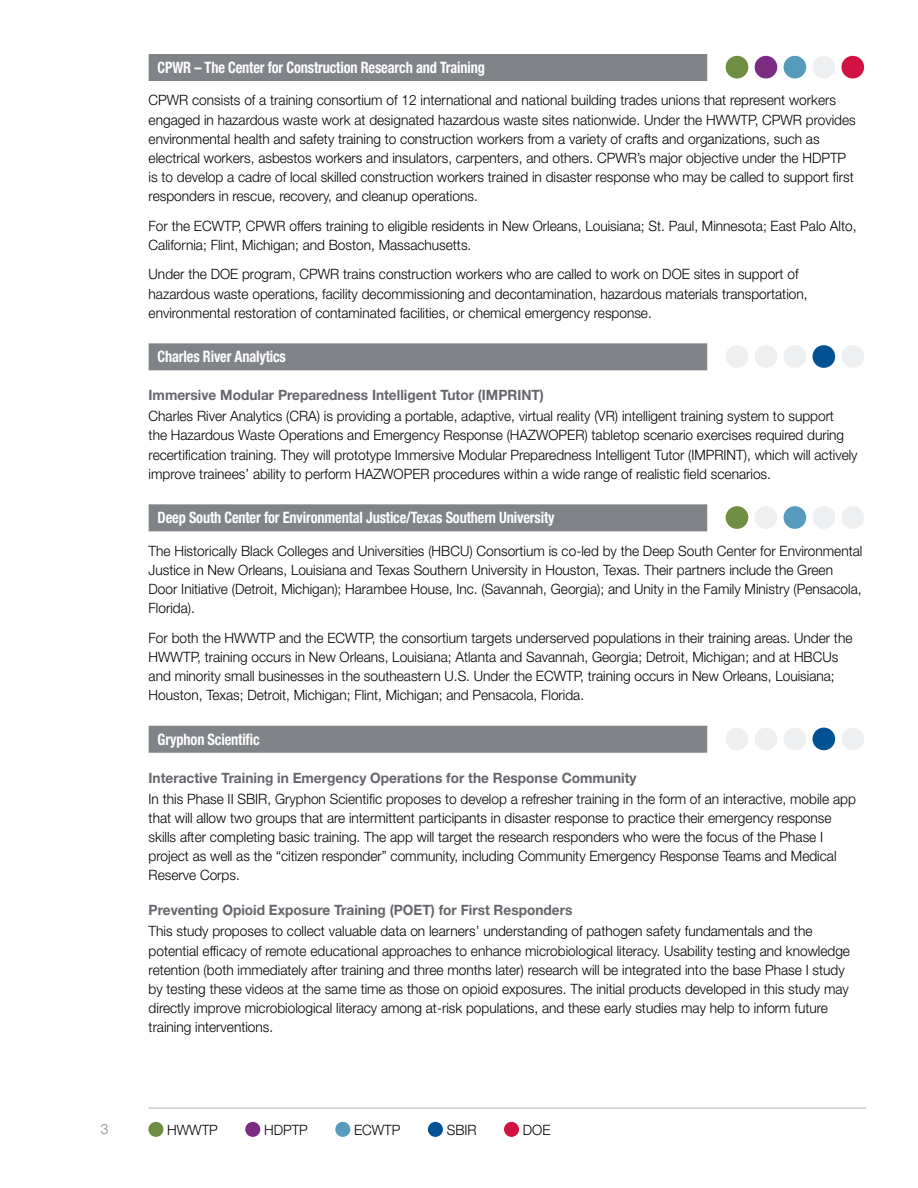
<style>
.page{position:relative;width:918px;height:1188px;background:#fff}
.page>*{position:absolute;margin:0;border:0;box-sizing:border-box;transform-origin:0 0}
.Activities_and_Progr{font:700 condensed 15.75px "Helvetica Neue LT Std";letter-spacing:-.01em;color:#fff;scale:.91 1}
.t1{font:300 14.25px/19px "Helvetica Neue LT Std";color:#000;scale:.96 1}
.SBIR_Subheads{font:700 14.25px "Helvetica Neue LT Std";color:#65666b;scale:.96 1}
.t2{font:300 14.25px "Helvetica Neue LT Std";color:#808387;scale:.96 1}
.s1{font-weight:700;color:#65666b}
</style>
<div class="page">
<div style="left:148px;top:1122px;width:15px;height:15px;background:#6e8e42;border-radius:50%"></div>
<div style="left:245px;top:1122px;width:15px;height:15px;background:#7c2b83;border-radius:50%"></div>
<div style="left:335px;top:1122px;width:15px;height:15px;background:#569bbe;border-radius:50%"></div>
<div style="left:428px;top:1122px;width:15px;height:15px;background:#005295;border-radius:50%"></div>
<div style="left:504px;top:1122px;width:15px;height:15px;background:#d11242;border-radius:50%"></div>
<hr style="left:148px;top:1108px;width:718px;height:1px;background:#b2b4b6">
<div style="left:149px;top:54px;width:558px;height:27px;background:#808387"></div>
<div style="left:149px;top:343px;width:558px;height:27px;background:#808387"></div>
<div style="left:149px;top:504px;width:558px;height:27px;background:#808387"></div>
<div style="left:149px;top:726px;width:558px;height:27px;background:#808387"></div>
<div style="left:726px;top:56px;width:22px;height:23px;background:#6e8e42;border-radius:50%"></div>
<div style="left:755px;top:56px;width:22px;height:23px;background:#7c2b83;border-radius:50%"></div>
<div style="left:784px;top:56px;width:22px;height:23px;background:#569bbe;border-radius:50%"></div>
<div style="left:813px;top:56px;width:22px;height:23px;background:#edeff0;border-radius:50%"></div>
<div style="left:841px;top:56px;width:23px;height:23px;background:#d11242;border-radius:50%"></div>
<div style="left:726px;top:345px;width:22px;height:23px;background:#edeff0;border-radius:50%"></div>
<div style="left:755px;top:345px;width:22px;height:23px;background:#edeff0;border-radius:50%"></div>
<div style="left:784px;top:345px;width:22px;height:23px;background:#edeff0;border-radius:50%"></div>
<div style="left:813px;top:345px;width:22px;height:23px;background:#005295;border-radius:50%"></div>
<div style="left:841px;top:345px;width:23px;height:23px;background:#edeff0;border-radius:50%"></div>
<div style="left:726px;top:506px;width:22px;height:23px;background:#6e8e42;border-radius:50%"></div>
<div style="left:755px;top:506px;width:22px;height:23px;background:#edeff0;border-radius:50%"></div>
<div style="left:784px;top:506px;width:22px;height:23px;background:#569bbe;border-radius:50%"></div>
<div style="left:813px;top:506px;width:22px;height:23px;background:#edeff0;border-radius:50%"></div>
<div style="left:841px;top:506px;width:23px;height:23px;background:#edeff0;border-radius:50%"></div>
<div style="left:726px;top:728px;width:22px;height:22px;background:#edeff0;border-radius:50%"></div>
<div style="left:755px;top:728px;width:22px;height:22px;background:#edeff0;border-radius:50%"></div>
<div style="left:784px;top:728px;width:22px;height:22px;background:#edeff0;border-radius:50%"></div>
<div style="left:813px;top:728px;width:22px;height:22px;background:#005295;border-radius:50%"></div>
<div style="left:841px;top:728px;width:23px;height:22px;background:#edeff0;border-radius:50%"></div>
<p class="Activities_and_Progr" style="left:158px;top:58px;width:361px">CPWR – The Center for Construction Research and Training</p>
<p class="t1" style="left:149px;top:91px;width:738px">CPWR consists of a training consortium of 12 international and national building trades unions that represent workers engaged in hazardous waste work at designated hazardous waste sites nationwide. Under the HWWTP, CPWR provides environmental health and safety training to construction workers from a variety of crafts and organizations, such as electrical workers, asbestos workers and insulators, carpenters, and others. CPWR’s major objective under the HDPTP is to develop a cadre of local skilled construction workers trained in disaster response who may be called to support first responders in rescue, recovery, and cleanup operations.</p>
<p class="t1" style="left:149px;top:216px;width:739px">For the ECWTP, CPWR offers training to eligible residents in New Orleans, Louisiana; St. Paul, Minnesota; East Palo Alto,<br>California; Flint, Michigan; and Boston, Massachusetts.</p>
<p class="t1" style="left:149px;top:265px;width:688px">Under the DOE program, CPWR trains construction workers who are called to work on DOE sites in support of hazardous waste operations, facility decommissioning and decontamination, hazardous materials transportation, environmental restoration of contaminated facilities, or chemical emergency response.</p>
<p class="Activities_and_Progr" style="left:158px;top:347px;width:143px">Charles River Analytics</p>
<p class="t1" style="left:149px;top:384px;width:715px;line-height:21.1px"><span class="s1">Immersive Modular Preparedness Intelligent Tutor (IMPRINT)<br></span>Charles River Analytics (CRA) is providing a portable, adaptive, virtual reality (VR) intelligent training system to support</p>
<p class="t1" style="left:149px;top:426px;width:740px">the Hazardous Waste Operations and Emergency Response (HAZWOPER) tabletop scenario exercises required during recertification training. They will prototype Immersive Modular Preparedness Intelligent Tutor (IMPRINT), which will actively improve trainees’ ability to perform HAZWOPER procedures within a wide range of realistic field scenarios.</p>
<p class="Activities_and_Progr" style="left:158px;top:508px;width:438px">Deep South Center for Environmental Justice/Texas Southern University</p>
<p class="t1" style="left:149px;top:541px;width:745px">The Historically Black Colleges and Universities (HBCU) Consortium is co-led by the Deep South Center for Environmental Justice in New Orleans, Louisiana and Texas Southern University in Houston, Texas. Their partners include the Green Door Initiative (Detroit, Michigan); Harambee House, Inc. (Savannah, Georgia); and Unity in the Family Ministry (Pensacola, Florida).</p>
<p class="t1" style="left:149px;top:628px;width:735px">For both the HWWTP and the ECWTP, the consortium targets underserved populations in their training areas. Under the HWWTP, training occurs in New Orleans, Louisiana; Atlanta and Savannah, Georgia; Detroit, Michigan; and at HBCUs and minority small businesses in the southeastern U.S. Under the ECWTP, training occurs in New Orleans, Louisiana; Houston, Texas; Detroit, Michigan; Flint, Michigan; and Pensacola, Florida.</p>
<p class="Activities_and_Progr" style="left:158px;top:730px;width:114px">Gryphon Scientific</p>
<p class="t1" style="left:149px;top:767px;width:738px;line-height:21.1px"><span class="s1">Interactive Training in Emergency Operations for the Response Community<br></span>In this Phase II SBIR, Gryphon Scientific proposes to develop a refresher training in the form of an interactive, mobile app</p>
<p class="t1" style="left:149px;top:808px;width:718px">that will allow two groups that are intermittent participants in disaster response to practice their emergency response skills after completing basic training. The app will target the research responders who were the focus of the Phase I project as well as the “citizen responder” community, including Community Emergency Response Teams and Medical Reserve Corps.</p>
<p class="SBIR_Subheads" style="left:149px;top:901px;width:443px">Preventing Opioid Exposure Training (POET) for First Responders</p>
<p class="t1" style="left:149px;top:922px;width:732px">This study proposes to collect valuable data on learners’ understanding of pathogen safety fundamentals and the potential efficacy of remote educational approaches to enhance microbiological literacy. Usability testing and knowledge retention (both immediately after training and three months later) research will be integrated into the base Phase I study by testing these videos at the same time as those on opioid exposures. The initial products developed in this study may directly improve microbiological literacy among at-risk populations, and these early studies may help to inform future training interventions.</p>
<p class="t2" style="left:101px;top:1120px;width:9px">3</p>
<p class="t1" style="left:167px;top:1121px;width:54px">HWWTP</p>
<p class="t1" style="left:264px;top:1121px;width:47px">HDPTP</p>
<p class="t1" style="left:354px;top:1121px;width:50px">ECWTP</p>
<p class="t1" style="left:447px;top:1121px;width:33px">SBIR</p>
<p class="t1" style="left:523px;top:1121px;width:30px">DOE</p>
</div>
